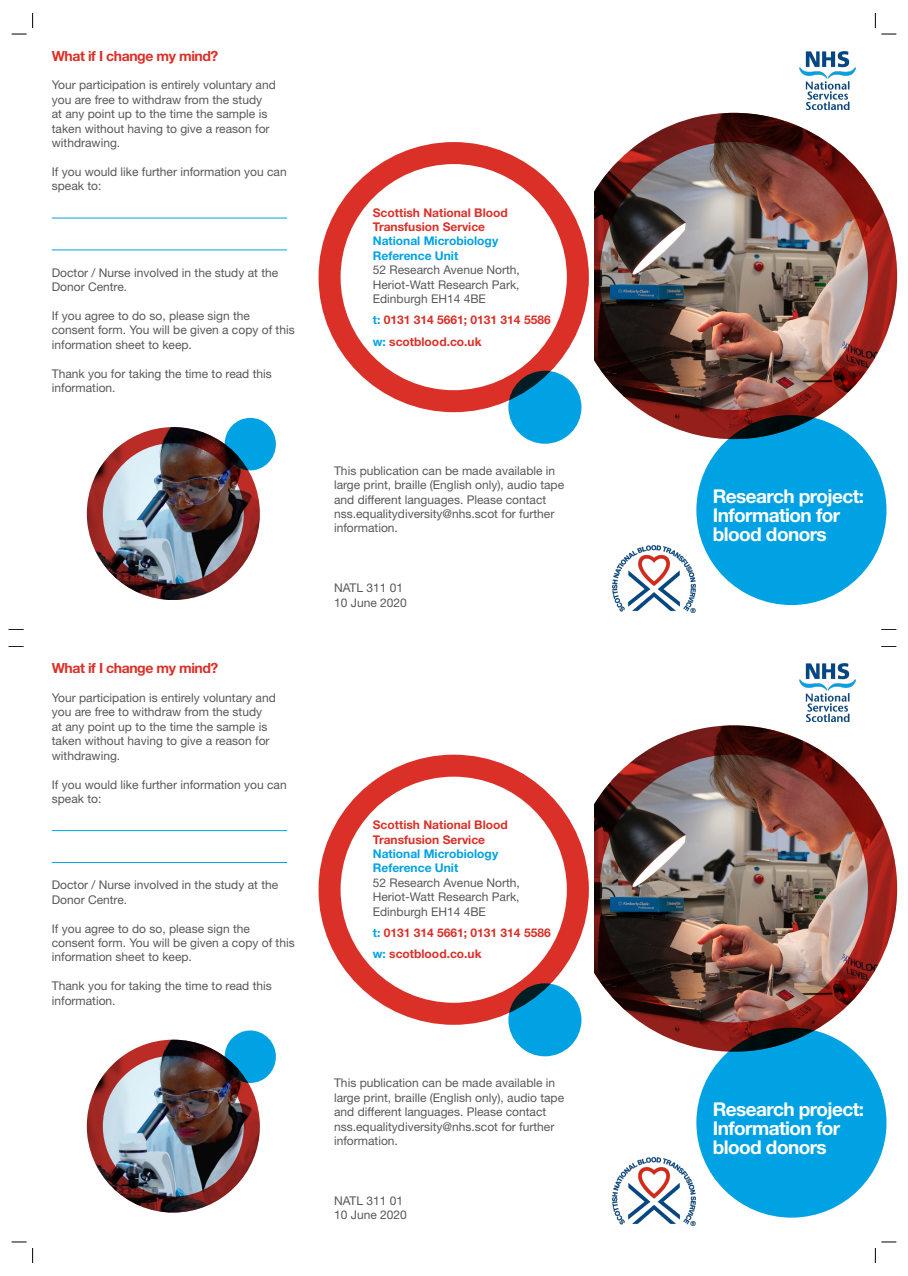
<style>
.page{position:relative;width:908px;height:1276px;background:#fff}
.page>*{position:absolute;margin:0;border:0;box-sizing:border-box;transform-origin:0 0}
.t1{font:700 19px/19px "Helvetica Neue LT Std";letter-spacing:-.03em;color:#fff}
.Sub_headings{font:700 14px "Helvetica Neue LT Std";letter-spacing:-.03em;color:#da3028}
.Body_text{font:12px/14.4px "Helvetica Neue LT Std";color:#57585a}
.Body_text-2{font:700 12px/14.4px "Helvetica Neue LT Std";color:#da3028}
.Body_text-3{font:700 12px/14.4px "Helvetica Neue LT Std";color:#00a2e4}
.s1{color:#00a2e4}
</style>
<div class="page">
<svg style="left:9px;top:629px;width:15px;height:1px"></svg>
<svg style="left:9px;top:646px;width:15px;height:1px"></svg>
<svg style="left:881px;top:629px;width:15px;height:1px"></svg>
<svg style="left:881px;top:646px;width:15px;height:1px"></svg>
<img style="left:612px;top:545px;width:82px;height:67px">
<div style="left:696px;top:415px;width:190px;height:190px;background:#00a2e4;border-radius:50%"></div>
<img style="left:799px;top:51px;width:56px;height:58px">
<img style="left:594px;top:113px;width:302px;height:326px">
<div style="left:318px;top:142px;width:270px;height:270px;border:22px solid #da3028;border-radius:50%"></div>
<div style="left:508px;top:371px;width:73px;height:73px;background:#00a2e4;border-radius:50%"></div>
<hr style="left:52px;top:217px;width:235px;height:1px;background:#00a2e4">
<hr style="left:52px;top:249px;width:235px;height:1px;background:#00a2e4">
<div style="left:224px;top:418px;width:52px;height:52px;background:#00a2e4;border-radius:50%"></div>
<img style="left:87px;top:427px;width:173px;height:173px;border-radius:86px">
<img style="left:612px;top:1157px;width:82px;height:68px">
<div style="left:696px;top:1027px;width:190px;height:190px;background:#00a2e4;border-radius:50%"></div>
<img style="left:799px;top:664px;width:56px;height:58px">
<img style="left:594px;top:725px;width:302px;height:326px">
<div style="left:318px;top:754px;width:270px;height:270px;border:22px solid #da3028;border-radius:50%"></div>
<div style="left:508px;top:983px;width:73px;height:73px;background:#00a2e4;border-radius:50%"></div>
<hr style="left:52px;top:830px;width:235px;height:1px;background:#00a2e4">
<hr style="left:52px;top:862px;width:235px;height:1px;background:#00a2e4">
<div style="left:224px;top:1030px;width:52px;height:53px;background:#00a2e4;border-radius:50%"></div>
<img style="left:87px;top:1039px;width:173px;height:173px;border-radius:86px">
<svg style="left:12px;top:1241px;width:15px;height:1px"></svg>
<svg style="left:881px;top:1241px;width:14px;height:1px"></svg>
<svg style="left:12px;top:13px;width:21px;height:22px"></svg>
<svg style="left:32px;top:1248px;width:1px;height:15px"></svg>
<svg style="left:874px;top:13px;width:21px;height:22px"></svg>
<svg style="left:874px;top:1248px;width:1px;height:15px"></svg>
<p class="Sub_headings" style="left:52px;top:47px;width:168px">What if I change my mind?</p>
<p class="Body_text" style="left:52px;top:78px;width:225px">Your participation is entirely voluntary and you are free to withdraw from the study<br>at any point up to the time the sample is taken without having to give a reason for withdrawing.</p>
<p class="Body_text" style="left:52px;top:164px;width:236px">If you would like further information you can speak to:</p>
<p class="Body_text" style="left:52px;top:265px;width:228px">Doctor / Nurse involved in the study at the<br>Donor Centre.</p>
<p class="Body_text" style="left:52px;top:308px;width:244px">If you agree to do so, please sign the consent form. You will be given a copy of this information sheet to keep.</p>
<p class="Body_text" style="left:52px;top:366px;width:221px">Thank you for taking the time to read this information.</p>
<p class="Sub_headings" style="left:52px;top:659px;width:168px">What if I change my mind?</p>
<p class="Body_text" style="left:52px;top:690px;width:225px">Your participation is entirely voluntary and you are free to withdraw from the study<br>at any point up to the time the sample is taken without having to give a reason for withdrawing.</p>
<p class="Body_text" style="left:52px;top:777px;width:236px">If you would like further information you can speak to:</p>
<p class="Body_text" style="left:52px;top:877px;width:228px">Doctor / Nurse involved in the study at the<br>Donor Centre.</p>
<p class="Body_text" style="left:52px;top:921px;width:244px">If you agree to do so, please sign the consent form. You will be given a copy of this information sheet to keep.</p>
<p class="Body_text" style="left:52px;top:978px;width:221px">Thank you for taking the time to read this information.</p>
<p class="Body_text-2" style="left:372px;top:205px;width:136px">Scottish National Blood<br>Transfusion Service</p>
<p class="Body_text-3" style="left:372px;top:234px;width:127px">National Microbiology<br>Reference Unit</p>
<p class="Body_text" style="left:372px;top:262px;width:148px">52 Research Avenue North,</p>
<p class="Body_text" style="left:372px;top:277px;width:148px">Heriot-Watt Research Park,</p>
<p class="Body_text" style="left:372px;top:291px;width:115px">Edinburgh EH14 4BE</p>
<p class="Body_text-2" style="left:372px;top:313px;width:179px"><span class="s1">t:</span> 0131 314 5661; 0131 314 5586</p>
<p class="Body_text-2" style="left:372px;top:334px;width:110px"><span class="s1">w:</span> scotblood.co.uk</p>
<p class="Body_text" style="left:334px;top:463px;width:231px">This publication can be made available in large print, braille (English only), audio tape and different languages. Please contact nss.equalitydiversity@nhs.scot for further information.</p>
<p class="Body_text" style="left:334px;top:580px;width:70px">NATL 311 01</p>
<p class="Body_text" style="left:334px;top:595px;width:74px">10 June 2020</p>
<p class="Body_text-2" style="left:372px;top:817px;width:136px">Scottish National Blood<br>Transfusion Service</p>
<p class="Body_text-3" style="left:372px;top:846px;width:127px">National Microbiology<br>Reference Unit</p>
<p class="Body_text" style="left:372px;top:875px;width:148px">52 Research Avenue North,</p>
<p class="Body_text" style="left:372px;top:889px;width:148px">Heriot-Watt Research Park,</p>
<p class="Body_text" style="left:372px;top:904px;width:115px">Edinburgh EH14 4BE</p>
<p class="Body_text-2" style="left:372px;top:925px;width:179px"><span class="s1">t:</span> 0131 314 5661; 0131 314 5586</p>
<p class="Body_text-2" style="left:372px;top:946px;width:110px"><span class="s1">w:</span> scotblood.co.uk</p>
<p class="Body_text" style="left:334px;top:1075px;width:231px">This publication can be made available in large print, braille (English only), audio tape and different languages. Please contact nss.equalitydiversity@nhs.scot for further information.</p>
<p class="Body_text" style="left:334px;top:1193px;width:70px">NATL 311 01</p>
<p class="Body_text" style="left:334px;top:1207px;width:74px">10 June 2020</p>
<h2 class="t1" style="left:712px;top:486px;width:153px">Research project:<br>Information for blood donors</h2>
<h2 class="t1" style="left:712px;top:1099px;width:153px">Research project:<br>Information for blood donors</h2>
</div>
